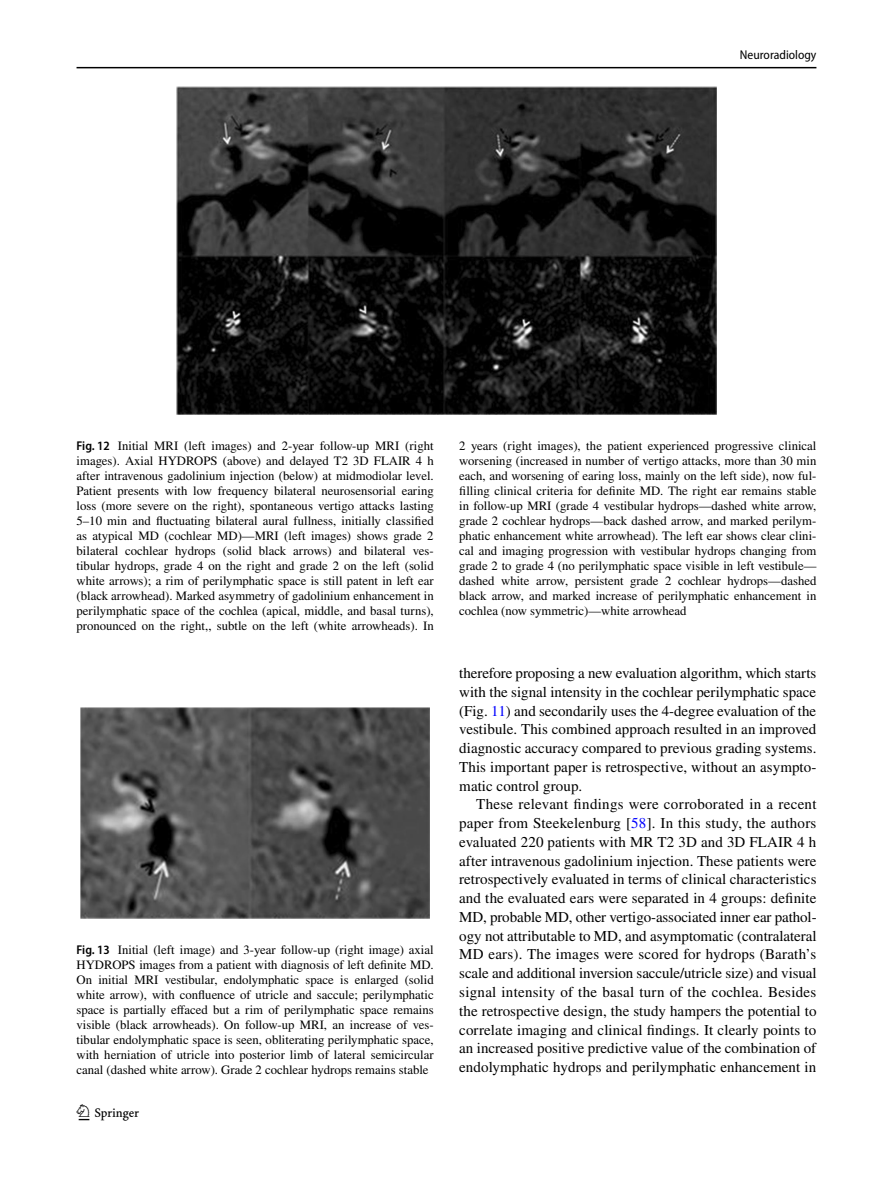
<style>
.page{position:relative;width:893px;height:1187px;background:#fff}
.page>*{position:absolute;margin:0;border:0;box-sizing:border-box;transform-origin:0 0}
.t1{font:22.5px "Springnew Regular 2";color:#000}
.t2{font:15px/18.8px "STIX";letter-spacing:.005em;color:#000;text-align:justify}
.t3{font:12.75px/15px "STIX";color:#000;text-align:justify}
.t4{font:semi-condensed 12.75px "Myriad Pro";color:#000}
.s1{font-family:"Myriad Pro";font-weight:600;font-stretch:semi-condensed}
.s2{color:#00f}
</style>
<div class="page">
<hr style="left:77px;top:67px;width:739px;height:1px;background:#000">
<img style="left:176px;top:87px;width:540px;height:327px">
<img style="left:81px;top:707px;width:348px;height:211px">
<p class="t4" style="left:740px;top:48px;width:78px">Neuroradiology</p>
<p class="t3" style="left:77px;top:439px;width:359px"><span class="s1">Fig. 12</span> Initial MRI (left images) and 2-year follow-up MRI (right images). Axial HYDROPS (above) and delayed T2 3D FLAIR 4 h after intravenous gadolinium injection (below) at midmodiolar level.<br>Patient presents with low frequency bilateral neurosensorial earing loss (more severe on the right), spontaneous vertigo attacks lasting 5–10 min and fluctuating bilateral aural fullness, initially classified as atypical MD (cochlear MD)—MRI (left images) shows grade 2 bilateral cochlear hydrops (solid black arrows) and bilateral ves&shy;tibular hydrops, grade 4 on the right and grade 2 on the left (solid white arrows); a rim of perilymphatic space is still patent in left ear (black arrowhead). Marked asymmetry of gadolinium enhancement in perilymphatic space of the cochlea (apical, middle, and basal turns), pronounced on the right,, subtle on the left (white arrowheads). In</p>
<p class="t3" style="left:459px;top:438px;width:359px">2 years (right images), the patient experienced progressive clinical worsening (increased in number of vertigo attacks, more than 30 min each, and worsening of earing loss, mainly on the left side), now ful&shy;filling clinical criteria for definite MD. The right ear remains stable in follow-up MRI (grade 4 vestibular hydrops—dashed white arrow, grade 2 cochlear hydrops—back dashed arrow, and marked perilym&shy;phatic enhancement white arrowhead). The left ear shows clear clini&shy;cal and imaging progression with vestibular hydrops changing from grade 2 to grade 4 (no perilymphatic space visible in left vestibule— dashed white arrow, persistent grade 2 cochlear hydrops—dashed black arrow, and marked increase of perilymphatic enhancement in cochlea (now symmetric)—white arrowhead</p>
<p class="t3" style="left:77px;top:942px;width:359px"><span class="s1">Fig. 13</span> Initial (left image) and 3-year follow-up (right image) axial HYDROPS images from a patient with diagnosis of left definite MD.<br>On initial MRI vestibular, endolymphatic space is enlarged (solid white arrow), with confluence of utricle and saccule; perilymphatic space is partially effaced but a rim of perilymphatic space remains visible (black arrowheads). On follow-up MRI, an increase of ves&shy;tibular endolymphatic space is seen, obliterating perilymphatic space, with herniation of utricle into posterior limb of lateral semicircular canal (dashed white arrow). Grade 2 cochlear hydrops remains stable</p>
<h1 class="t1" style="left:79px;top:1104px;width:62px">1 3</h1>
<p class="t2" style="left:459px;top:664px;width:359px">therefore proposing a new evaluation algorithm, which starts with the signal intensity in the cochlear perilymphatic space (Fig. <span class="s2">11</span>) and secondarily uses the 4-degree evaluation of the vestibule. This combined approach resulted in an improved diagnostic accuracy compared to previous grading systems.<br>This important paper is retrospective, without an asympto&shy;matic control group.</p>
<p class="t2" style="left:459px;top:796px;width:359px;text-indent:17px">These relevant findings were corroborated in a recent paper from Steekelenburg [<span class="s2">58</span>]. In this study, the authors evaluated 220 patients with MR T2 3D and 3D FLAIR 4 h after intravenous gadolinium injection. These patients were retrospectively evaluated in terms of clinical characteristics and the evaluated ears were separated in 4 groups: definite MD, probable MD, other vertigo-associated inner ear pathol&shy;ogy not attributable to MD, and asymptomatic (contralateral MD ears). The images were scored for hydrops (Barath’s scale and additional inversion saccule/utricle size) and visual signal intensity of the basal turn of the cochlea. Besides the retrospective design, the study hampers the potential to correlate imaging and clinical findings. It clearly points to an increased positive predictive value of the combination of endolymphatic hydrops and perilymphatic enhancement in</p>
</div>
